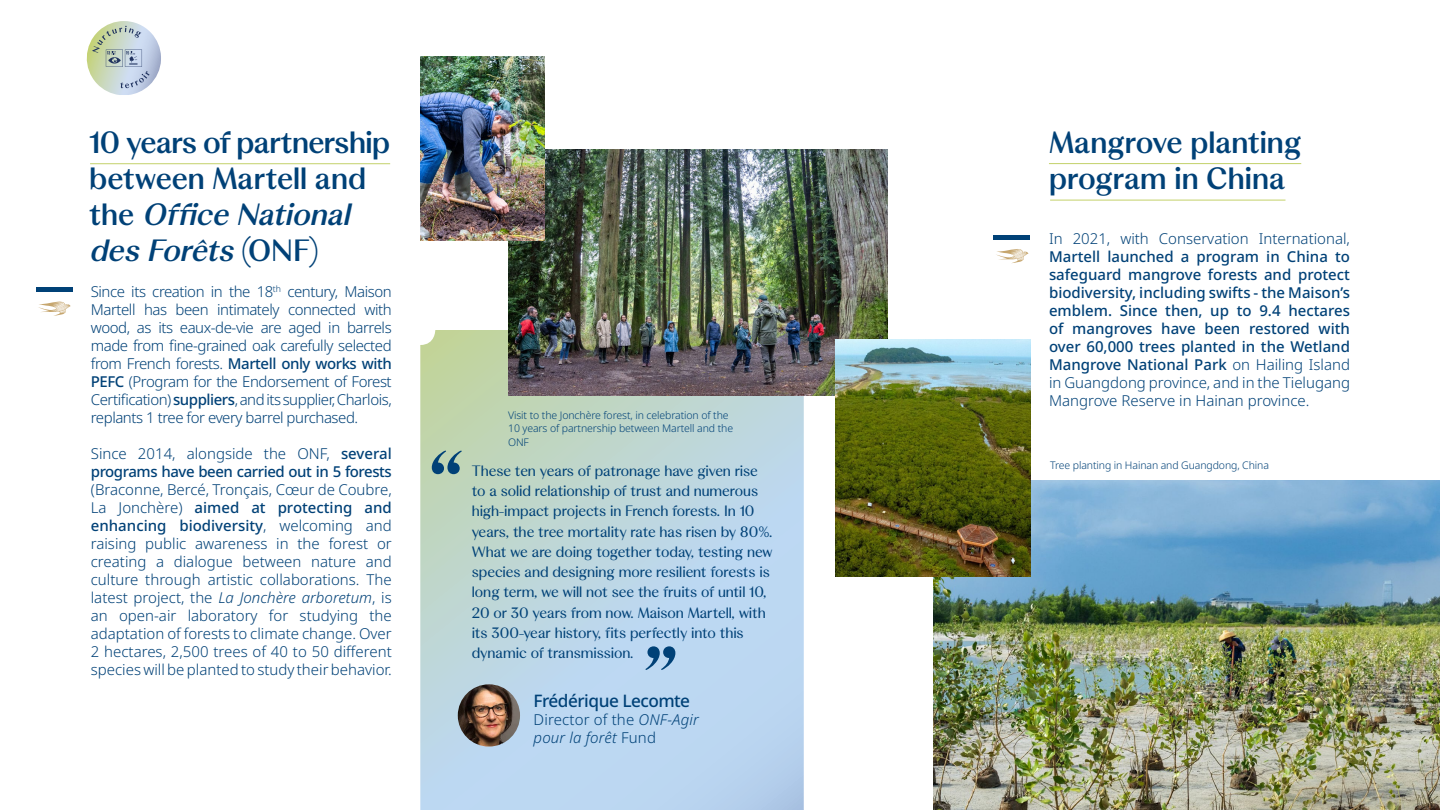
<style>
.page{position:relative;width:1440px;height:810px;background:#fff}
.page>*{position:absolute;margin:0;border:0;box-sizing:border-box;transform-origin:0 0}
.t1{font:600 30.75px/36px "Weave Pernod Ricard Pro";letter-spacing:-.01em;color:#004177}
.t2{font:500 17.25px "Noto Sans";letter-spacing:-.03em;color:#004177}
.t3{font:300 15px/18px "Noto Sans";color:#004177;text-align:justify}
.t4{font:15px/20.2px "Weave Pernod Ricard Pro";letter-spacing:-.01em;color:#004177}
.t5{font:500 15px/18px "Noto Sans";color:#004177;text-align:justify}
.t6{font:500 15px/18px "Noto Sans";letter-spacing:-.03em;color:#004177}
.t7{font:italic 300 15px/18px "Noto Sans";letter-spacing:.01em;color:#004177}
.t8{font:300 10.5px/13.5px "Noto Sans";letter-spacing:-.01em;color:#004177}
.s1{font-style:italic}
.s2{font-weight:500}
.s3{font-weight:300}
.s4{font-style:normal}
</style>
<div class="page">
<svg style="left:420px;top:330px;width:384px;height:480px;background:#bdd6df"></svg>
<hr style="left:90px;top:163px;width:300px;height:1px;background:#c3d16a">
<img style="left:508px;top:150px;width:379px;height:246px">
<img style="left:420px;top:57px;width:125px;height:183px">
<img style="left:458px;top:684px;width:62px;height:63px;border-radius:31px">
<svg style="left:996px;top:249px;width:33px;height:14px"></svg>
<hr style="left:994px;top:235px;width:36px;height:4px;background:#004177">
<hr style="left:1049px;top:163px;width:252px;height:1px;background:#c3d16a">
<hr style="left:1050px;top:200px;width:236px;height:1px;background:#c3d16a">
<img style="left:933px;top:481px;width:507px;height:329px">
<img style="left:836px;top:340px;width:194px;height:237px">
<svg style="left:38px;top:301px;width:33px;height:15px"></svg>
<hr style="left:36px;top:288px;width:36px;height:4px;background:#004177">
<svg style="left:432px;top:450px;width:30px;height:24px"></svg>
<svg style="left:645px;top:646px;width:30px;height:24px"></svg>
<svg style="left:86px;top:21px;width:75px;height:74px"></svg>
<h1 class="t1" style="left:89px;top:124px;width:302px">10 years of partnership between Martell and<br>t h e <span class="s1">Office National des Forêts</span> (O N F )</h1>
<p class="t3" style="left:91px;top:282px;width:302px">Since its creation in the 18<sup>th</sup> century, Maison Martell has been intimately connected with wood, as its eaux-de-vie are aged in barrels made from fine-grained oak carefully selected from French forests. <span class="s2">Martell only works with PEFC</span> (Program for the Endorsement of Forest Certification) <span class="s2">suppliers</span>, and its supplier, Charlois, replants 1 tree for every barrel purchased.</p>
<p class="t6" style="left:91px;top:444px;width:302px"><span class="s3">Since 2014, alongside the ONF,</span> several programs have been carried out in 5 forests</p>
<p class="t3" style="left:91px;top:480px;width:302px">(Braconne, Bercé, Tronçais, Cœur de Coubre, La Jonchère) <span class="s2">aimed at protecting and enhancing biodiversity</span>, welcoming and raising public awareness in the forest or creating a dialogue between nature and culture through artistic collaborations. The latest project, the <span class="s1">La Jonchère arboretum</span>, is an open-air laboratory for studying the adaptation of forests to climate change. Over 2 hectares, 2,500 trees of 40 to 50 different species will be planted to study their behavior.</p>
<p class="t8" style="left:508px;top:408px;width:227px">Visit to the Jonchère forest, in celebration of the<br>10 years of partnership between Martell and the<br>ONF</p>
<p class="t4" style="left:472px;top:460px;width:302px">These ten years of patronage have given rise to a solid relationship of trust and numerous high-impact projects in French forests. In 10 years, the tree mortality rate has risen by 80%.<br>What we are doing together today, testing new species and designing more resilient forests is long term, we will not see the fruits of until 10, 20 or 30 years from now. Maison Martell, with its 300-year history, fits perfectly into this dynamic of transmission.</p>
<p class="t2" style="left:534px;top:691px;width:158px">Frédérique Lecomte</p>
<p class="t7" style="left:534px;top:711px;width:167px"><span class="s4">Director of the</span> ONF-Agir pour la forêt <span class="s4">Fund</span></p>
<h1 class="t1" style="left:1049px;top:124px;width:254px">Mangrove planting program in China</h1>
<p class="t3" style="left:1049px;top:230px;width:302px">In 2021, with Conservation International,</p>
<p class="t5" style="left:1049px;top:248px;width:302px">Martell launched a program in China to safeguard mangrove forests and protect biodiversity, including swifts - the Maison’s emblem. Since then, up to 9.4 hectares of mangroves have been restored with over 60,000 trees planted in the Wetland Mangrove National Park <span class="s3">on Hailing Island in Guangdong province, and in the Tielugang Mangrove Reserve in Hainan province.</span></p>
<p class="t8" style="left:1050px;top:459px;width:220px">Tree planting in Hainan and Guangdong, China</p>
</div>
